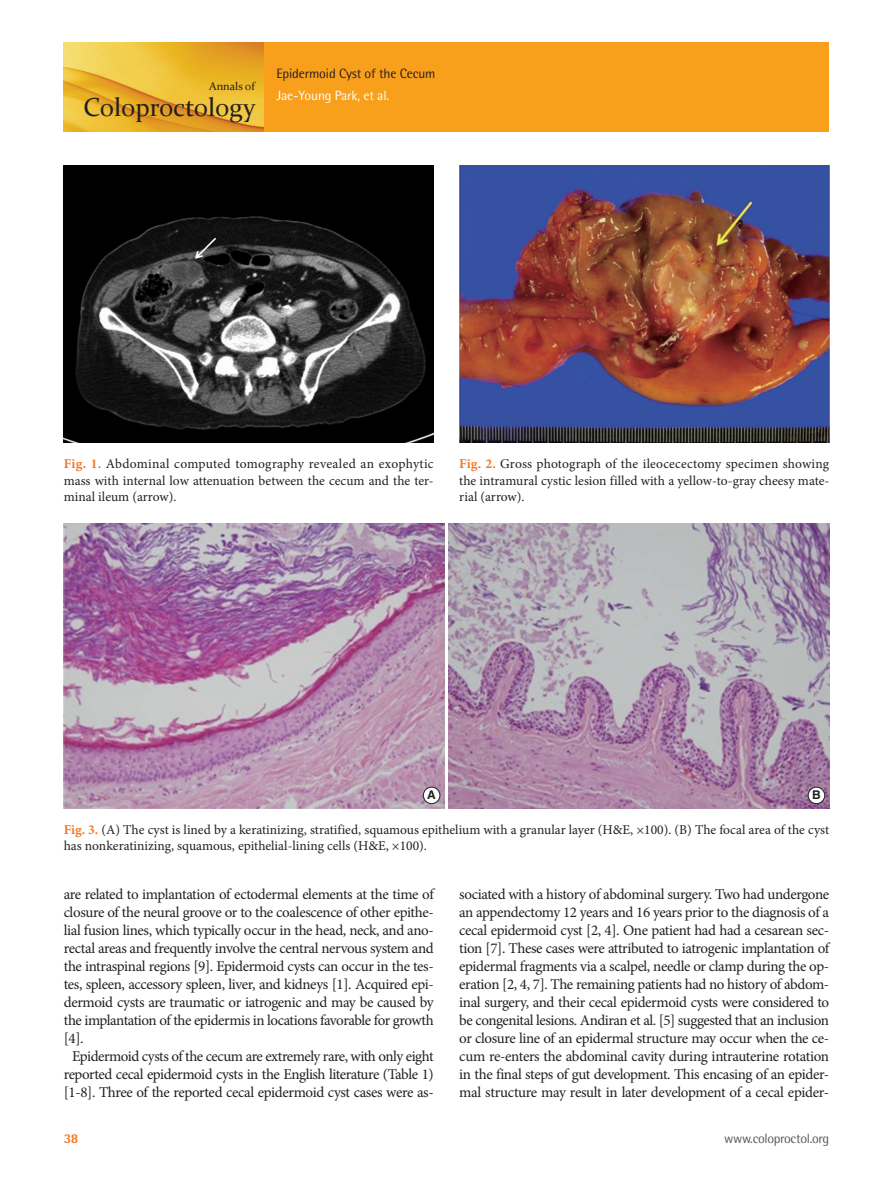
<style>
.page{position:relative;width:893px;height:1191px;background:#fff}
.page>*{position:absolute;margin:0;border:0;box-sizing:border-box;transform-origin:0 0}
.t1{font:25.95px "Constantia";color:#231f20}
.본문{font:15px/18px "Minion Pro";letter-spacing:-.03em;color:#231f20;text-align:justify}
.표그림설명{font:13.5px/16.2px "Minion Pro";color:#231f20;text-align:justify}
.t2{font:13.5px "Rotis Semi Sans Std";letter-spacing:-.01em;color:#231f20}
.t3{font:13.5px "Rotis Semi Sans Std";letter-spacing:-.025em;color:#57585a}
.t4{font:13.5px "Rotis Semi Sans Std";letter-spacing:-.01em;color:#fff}
.t5{font:800 13.5px "Rotis Semi Sans Std";color:#f47721}
.t6{font:700 12px "Helvetica LT Std";color:#231f20}
.t7{font:11.25px "Constantia";color:#231f20}
.s1{font-weight:700;color:#f47721}
</style>
<div class="page">
<div style="left:264px;top:43px;width:565px;height:89px;background:#f89f1c"></div>
<img style="left:64px;top:43px;width:200px;height:89px">
<img style="left:64px;top:523px;width:380px;height:285px">
<img style="left:449px;top:523px;width:380px;height:285px">
<div style="left:423px;top:787px;width:17px;height:16px;background:#fff;border-radius:50%"></div>
<div style="left:423px;top:787px;width:17px;height:17px;border:1px solid #231f20;border-radius:50%"></div>
<div style="left:808px;top:787px;width:17px;height:16px;background:#fff;border-radius:50%"></div>
<div style="left:808px;top:787px;width:17px;height:17px;border:1px solid #231f20;border-radius:50%"></div>
<img style="left:459px;top:166px;width:370px;height:276px">
<img style="left:64px;top:166px;width:370px;height:276px">
<p class="t7" style="left:209px;top:79px;width:47px">Annals of</p>
<p class="t1" style="left:83px;top:90px;width:174px">Coloproctology</p>
<p class="t2" style="left:276px;top:66px;width:161px">Epidermoid Cyst of the Cecum</p>
<p class="t4" style="left:276px;top:88px;width:114px">Jae-Young Park, et al.</p>
<p class="표그림설명" style="left:64px;top:456px;width:371px"><span class="s1">Fig. 1.</span> Abdominal computed tomography revealed an exophytic mass with internal low attenuation between the cecum and the ter&shy;minal ileum (arrow).</p>
<p class="표그림설명" style="left:459px;top:456px;width:371px"><span class="s1">Fig. 2.</span> Gross photograph of the ileocecectomy specimen showing the intramural cystic lesion filled with a yellow-to-gray cheesy mate&shy;rial (arrow).</p>
<p class="t6" style="left:427px;top:788px;width:10px">A</p>
<p class="t6" style="left:812px;top:788px;width:10px">B</p>
<p class="표그림설명" style="left:64px;top:822px;width:767px"><span class="s1">Fig. 3.</span> (A) The cyst is lined by a keratinizing, stratified, squamous epithelium with a granular layer (H&amp;E, ×100). (B) The focal area of the cyst has nonkeratinizing, squamous, epithelial-lining cells (H&amp;E, ×100).</p>
<p class="본문" style="left:64px;top:884px;width:371px">are related to implantation of ectodermal elements at the time of closure of the neural groove or to the coalescence of other epithe&shy;lial fusion lines, which typically occur in the head, neck, and ano&shy;rectal areas and frequently involve the central nervous system and the intraspinal regions [9]. Epidermoid cysts can occur in the tes&shy;tes, spleen, accessory spleen, liver, and kidneys [1]. Acquired epi&shy;dermoid cysts are traumatic or iatrogenic and may be caused by the implantation of the epidermis in locations favorable for growth [4].</p>
<p class="본문" style="left:64px;top:1046px;width:372px;text-align:center">Epidermoid cysts of the cecum are extremely rare, with only eight reported cecal epidermoid cysts in the English literature (Table 1) [1-8]. Three of the reported cecal epidermoid cyst cases were as-</p>
<p class="본문" style="left:459px;top:884px;width:371px">sociated with a history of abdominal surgery. Two had undergone an appendectomy 12 years and 16 years prior to the diagnosis of a cecal epidermoid cyst [2, 4]. One patient had had a cesarean sec&shy;tion [7]. These cases were attributed to iatrogenic implantation of epidermal fragments via a scalpel, needle or clamp during the op&shy;eration [2, 4, 7]. The remaining patients had no history of abdom&shy;inal surgery, and their cecal epidermoid cysts were considered to be congenital lesions. Andiran et al. [5] suggested that an inclusion or closure line of an epidermal structure may occur when the ce&shy;cum re-enters the abdominal cavity during intrauterine rotation in the final steps of gut development. This encasing of an epider&shy;mal structure may result in later development of a cecal epider-</p>
<p class="t5" style="left:64px;top:1129px;width:16px">38</p>
<p class="t3" style="left:724px;top:1130px;width:106px">www.coloproctol.org</p>
</div>
